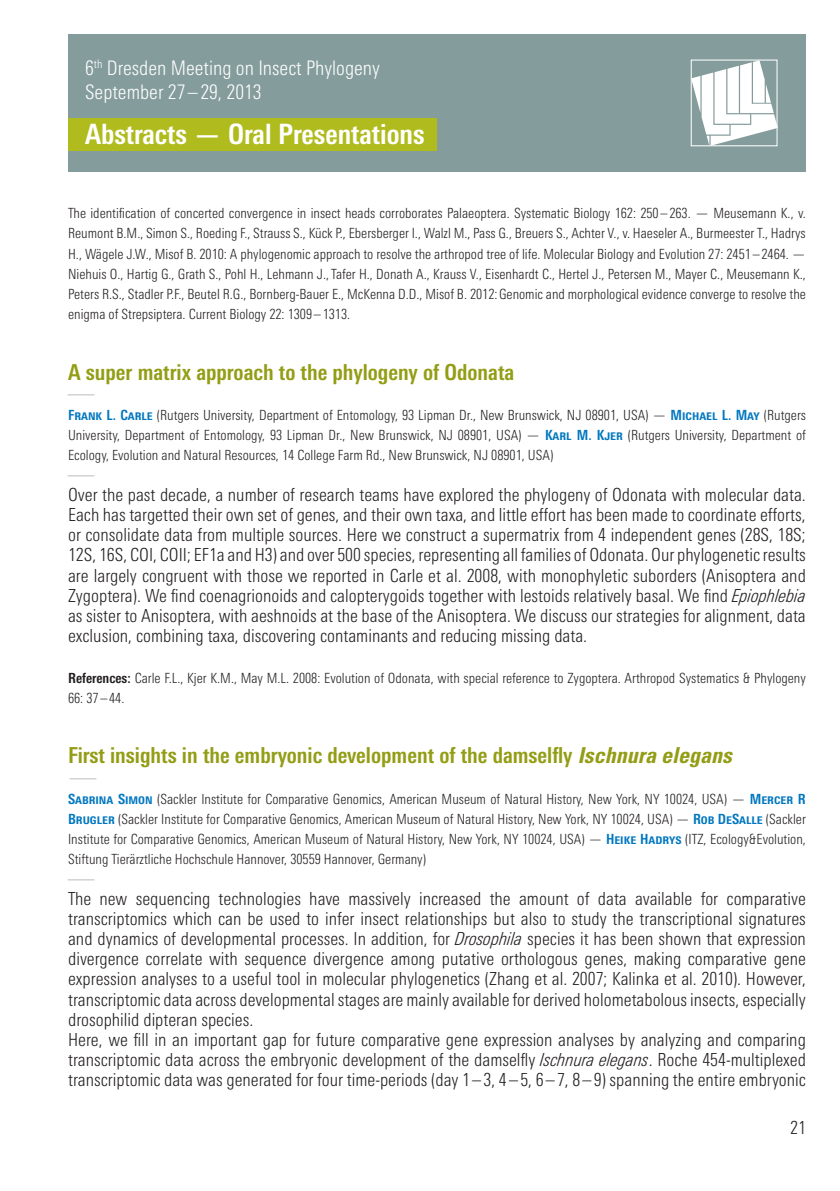
<style>
.page{position:relative;width:840px;height:1191px;background:#fff}
.page>*{position:absolute;margin:0;border:0;box-sizing:border-box;transform-origin:0 0}
.t1{font:700 condensed 28px "Univers Next Pro";color:#fff}
.t2{font:700 condensed 22px "Univers Next Pro";color:#939d15}
.t3{font:300 condensed 20px/24px "Univers Next Pro";color:#fff}
.t4{font:300 condensed 18px/20.2px "Univers Next Pro";color:#231f20;text-align:justify}
.t5{font:300 condensed 18px "Univers Next Pro";color:#b2b3b7;scale:2 1}
.t6{font:300 condensed 14px/20.2px "Univers Next Pro";color:#231f20;text-align:justify}
.s1{font-weight:700;color:#0077c0}
.s2{font-style:italic}
.s3{font-weight:700}
.s4{font-family:"Univers LT Std";font-style:italic}
</style>
<div class="page">
<div style="left:68px;top:34px;width:737px;height:137px;background:#859c9c"></div>
<div style="left:68px;top:118px;width:369px;height:32px;background:#b0bb1d"></div>
<img style="left:692px;top:62px;width:83px;height:82px">
<div style="left:690px;top:60px;width:87px;height:86px;border:1px solid #fff"></div>
<p class="t3" style="left:85px;top:55px;width:296px">6<sup>th</sup> Dresden Meeting on Insect Phylogeny<br>September 27–29, 2013</p>
<h1 class="t1" style="left:85px;top:117px;width:341px">Abstracts — Oral Presentations</h1>
<p class="t6" style="left:68px;top:203px;width:739px">The identification of concerted convergence in insect heads corroborates Palaeoptera. Systematic Biology 162: 250 –263. — Meusemann K., v.<br>Reumont B.M., Simon S., Roeding F., Strauss S., Kück P., Ebersberger I., Walzl M., Pass G., Breuers S., Achter V., v. Haeseler A., Burmeester T., Hadrys H., Wägele J.W., Misof B. 2010: A phylogenomic approach to resolve the arthropod tree of life. Molecular Biology and Evolution 27: 2451–2464. — Niehuis O., Hartig G., Grath S., Pohl H., Lehmann J., Tafer H., Donath A., Krauss V., Eisenhardt C., Hertel J., Petersen M., Mayer C., Meusemann K., Peters R.S., Stadler P.F., Beutel R.G., Bornberg-Bauer E., McKenna D.D., Misof B. 2012:Genomic and morphological evidence converge to resolve the enigma of Strepsiptera. Current Biology 22: 1309–1313.</p>
<p class="t2" style="left:68px;top:359px;width:447px">A super matrix approach to the phylogeny of Odonata</p>
<p class="t5" style="left:63px;top:383px;width:20px">—</p>
<p class="t6" style="left:68px;top:405px;width:739px"><span class="s1">Frank L. Carle</span> (Rutgers University, Department of Entomology, 93 Lipman Dr., New Brunswick, NJ 08901, USA) — <span class="s1">Michael L. May</span> (Rutgers University, Department of Entomology, 93 Lipman Dr., New Brunswick, NJ 08901, USA) — <span class="s1">Karl M. Kjer</span> (Rutgers University, Department of Ecology, Evolution and Natural Resources, 14 College Farm Rd., New Brunswick, NJ 08901, USA)</p>
<p class="t5" style="left:63px;top:464px;width:20px">—</p>
<p class="t4" style="left:68px;top:484px;width:738px">Over the past decade, a number of research teams have explored the phylogeny of Odonata with molecular data.<br>Each has targetted their own set of genes, and their own taxa, and little effort has been made to coordinate efforts, or consolidate data from multiple sources. Here we construct a supermatrix from 4 independent genes (28S, 18S; 12S, 16S, COI, COII; EF1a and H3) and over 500 species, representing all families of Odonata. Our phylogenetic results are largely congruent with those we reported in Carle et al. 2008, with monophyletic suborders (Anisoptera and Zygoptera). We find coenagrionoids and calopterygoids together with lestoids relatively basal. We find <span class="s2">Epiophlebia </span>as sister to Anisoptera, with aeshnoids at the base of the Anisoptera. We discuss our strategies for alignment, data exclusion, combining taxa, discovering contaminants and reducing missing data.</p>
<p class="t6" style="left:68px;top:667px;width:738px"><span class="s3">References:</span> Carle F.L., Kjer K.M., May M.L. 2008: Evolution of Odonata, with special reference to Zygoptera. Arthropod Systematics &amp; Phylogeny<br>66: 37–44.</p>
<p class="t2" style="left:68px;top:742px;width:665px">First insights in the embryonic development of the damselfly <span class="s4">Ischnura elegans</span></p>
<p class="t5" style="left:65px;top:767px;width:20px">—</p>
<p class="t6" style="left:68px;top:788px;width:739px"><span class="s1">Sabrina Simon</span> (Sackler Institute for Comparative Genomics, American Museum of Natural History, New York, NY 10024, USA) — <span class="s1">Mercer R Brugler</span> (Sackler Institute for Comparative Genomics, American Museum of Natural History, New York, NY 10024, USA) — <span class="s1">Rob DeSalle</span> (Sackler Institute for Comparative Genomics, American Museum of Natural History, New York, NY 10024, USA) — <span class="s1">Heike Hadrys</span> (ITZ, Ecology&amp;Evolution, Stiftung Tierärztliche Hochschule Hannover, 30559 Hannover, Germany)</p>
<p class="t5" style="left:63px;top:868px;width:20px">—</p>
<p class="t4" style="left:68px;top:888px;width:739px;text-align:left">The new sequencing technologies have massively increased the amount of data available for comparative transcriptomics which can be used to infer insect relationships but also to study the transcriptional signatures and dynamics of developmental processes. In addition, for <span class="s2">Drosophila</span> species it has been shown that expression divergence correlate with sequence divergence among putative orthologous genes, making comparative gene expression analyses to a useful tool in molecular phylogenetics (Zhang et al. 2007; Kalinka et al. 2010). However, transcriptomic data across developmental stages are mainly available for derived holometabolous insects, especially drosophilid dipteran species.<br>Here, we fill in an important gap for future comparative gene expression analyses by analyzing and comparing transcriptomic data across the embryonic development of the damselfly <span class="s2">Ischnura elegans</span>. Roche 454-multiplexed transcriptomic data was generated for four time-periods (day 1 –3, 4 –5, 6 –7, 8 –9) spanning the entire embryonic</p>
<p class="t4" style="left:789px;top:1117px;width:17px">21</p>
</div>
